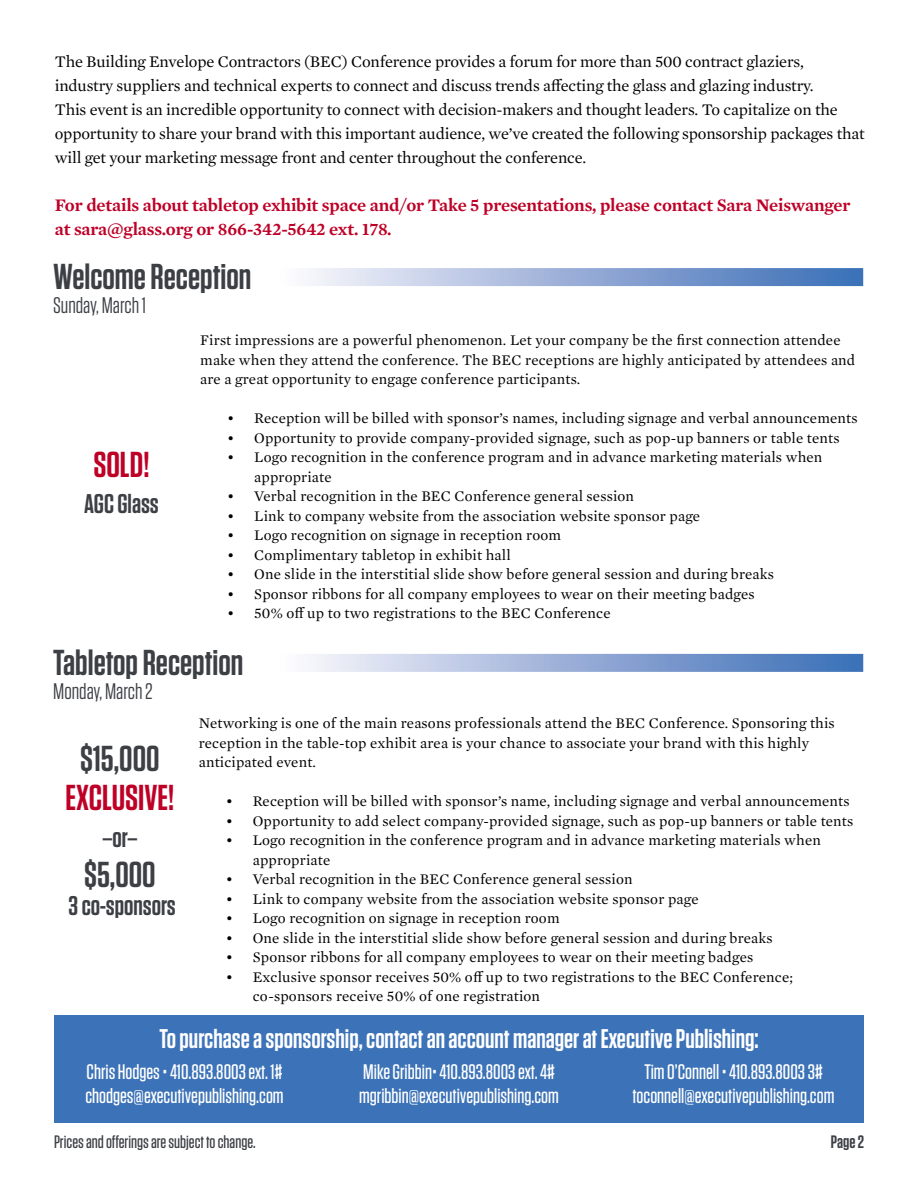
<style>
.page{position:relative;width:918px;height:1188px;background:#fff}
.page>*{position:absolute;margin:0;border:0;box-sizing:border-box;transform-origin:0 0}
.t1{font:600 36px "Tungsten";color:#3c3f44}
.t2{font:600 36px "Tungsten";color:#be0027}
.t3{font:600 27px "Tungsten";color:#fff}
.t4{font:600 27px "Tungsten";color:#3c3f44}
.t5{font:22.5px "Tungsten";color:#3c3f44}
.t6{font:500 21px/24px "Tungsten";color:#fff}
.t7{font:600 18px/24px "Mercury Text G1";letter-spacing:-.01em;color:#be0027}
.t8{font:500 18px "Tungsten";color:#3c3f44}
.t9{font:600 18px "Tungsten";color:#3c3f44}
.t10{font:16.5px/24px "Mercury Text G1";letter-spacing:-.01em;color:#000}
.t11{font:15px/19.5px "Mercury Text G1";letter-spacing:.01em;color:#000}
</style>
<div class="page">
<div style="left:277px;top:268px;width:586px;height:18px;background:linear-gradient(to right,#fff9fd,#386bb5)"></div>
<div style="left:277px;top:654px;width:586px;height:18px;background:linear-gradient(to right,#fff9fd,#386bb5)"></div>
<div style="left:54px;top:1015px;width:810px;height:108px;background:#3c72b7"></div>
<p class="t10" style="left:55px;top:49px;width:811px">The Building Envelope Contractors (BEC) Conference provides a forum for more than 500 contract glaziers, industry suppliers and technical experts to connect and discuss trends affecting the glass and glazing industry.<br>This event is an incredible opportunity to connect with decision-makers and thought leaders. To capitalize on the opportunity to share your brand with this important audience, we’ve created the following sponsorship packages that will get your marketing message front and center throughout the conference.</p>
<p class="t7" style="left:55px;top:192px;width:797px">For details about tabletop exhibit space and/or Take 5 presentations, please contact Sara Neiswanger at sara@glass.org or 866-342-5642 ext. 178.</p>
<h1 class="t1" style="left:53px;top:258px;width:199px">Welcome Reception</h1>
<h3 class="t5" style="left:53px;top:294px;width:94px">Sunday, March 1</h3>
<p class="t11" style="left:200px;top:330px;width:657px">First impressions are a powerful phenomenon. Let your company be the first connection attendee make when they attend the conference. The BEC receptions are highly anticipated by attendees and are a great opportunity to engage conference participants.</p>
<p class="t11" style="left:227px;top:408px;width:632px">• Reception will be billed with sponsor’s names, including signage and verbal announcements</p>
<p class="t11" style="left:227px;top:427px;width:614px">• Opportunity to provide company-provided signage, such as pop-up banners or table tents</p>
<p class="t11" style="left:254px;top:447px;width:570px;text-indent:-27px">• Logo recognition in the conference program and in advance marketing materials when appropriate</p>
<p class="t11" style="left:227px;top:486px;width:408px">• Verbal recognition in the BEC Conference general session</p>
<p class="t11" style="left:227px;top:505px;width:474px">• Link to company website from the association website sponsor page</p>
<p class="t11" style="left:227px;top:525px;width:335px">• Logo recognition on signage in reception room</p>
<p class="t11" style="left:227px;top:544px;width:285px">• Complimentary tabletop in exhibit hall</p>
<p class="t11" style="left:227px;top:564px;width:548px">• One slide in the interstitial slide show before general session and during breaks</p>
<p class="t11" style="left:227px;top:583px;width:529px">• Sponsor ribbons for all company employees to wear on their meeting badges</p>
<p class="t11" style="left:227px;top:603px;width:385px">• 50% off up to two registrations to the BEC Conference</p>
<h1 class="t2" style="left:93px;top:446px;width:58px">SOLD!</h1>
<h2 class="t4" style="left:84px;top:489px;width:76px">AGC Glass</h2>
<h1 class="t1" style="left:53px;top:643px;width:192px">Tabletop Reception</h1>
<h3 class="t5" style="left:53px;top:679px;width:101px">Monday, March 2</h3>
<p class="t11" style="left:199px;top:713px;width:637px">Networking is one of the main reasons professionals attend the BEC Conference. Sponsoring this reception in the table-top exhibit area is your chance to associate your brand with this highly anticipated event.</p>
<p class="t11" style="left:226px;top:791px;width:625px">• Reception will be billed with sponsor’s name, including signage and verbal announcements</p>
<p class="t11" style="left:226px;top:810px;width:629px">• Opportunity to add select company-provided signage, such as pop-up banners or table tents</p>
<p class="t11" style="left:253px;top:830px;width:570px;text-indent:-27px">• Logo recognition in the conference program and in advance marketing materials when appropriate</p>
<p class="t11" style="left:226px;top:869px;width:408px">• Verbal recognition in the BEC Conference general session</p>
<p class="t11" style="left:226px;top:888px;width:474px">• Link to company website from the association website sponsor page</p>
<p class="t11" style="left:226px;top:908px;width:335px">• Logo recognition on signage in reception room</p>
<p class="t11" style="left:226px;top:927px;width:548px">• One slide in the interstitial slide show before general session and during breaks</p>
<p class="t11" style="left:226px;top:947px;width:529px">• Sponsor ribbons for all company employees to wear on their meeting badges</p>
<p class="t11" style="left:253px;top:966px;width:542px;text-indent:-27px">• Exclusive sponsor receives 50% off up to two registrations to the BEC Conference; co-sponsors receive 50% of one registration</p>
<h2 class="t3" style="left:159px;top:1024px;width:601px">To purchase a sponsorship, contact an account manager at Executive Publishing:</h2>
<h3 class="t6" style="left:85px;top:1060px;width:200px">Chris Hodges • 410.893.8003 ext. 1# chodges@executivepublishing.com</h3>
<h3 class="t6" style="left:359px;top:1060px;width:201px">Mike Gribbin• 410.893.8003 ext. 4# mgribbin@executivepublishing.com</h3>
<h3 class="t6" style="left:633px;top:1060px;width:203px;text-align:center">Tim O’Connell • 410.893.8003 3# toconnell@executivepublishing.com</h3>
<h1 class="t1" style="left:80px;top:739px;width:81px">$15,000</h1>
<h1 class="t2" style="left:66px;top:778px;width:110px">EXCLUSIVE!</h1>
<h2 class="t4" style="left:102px;top:823px;width:37px">–or–</h2>
<h1 class="t1" style="left:84px;top:855px;width:73px">$5,000</h1>
<h2 class="t4" style="left:69px;top:892px;width:109px">3 co-sponsors</h2>
<p class="t8" style="left:54px;top:1133px;width:203px">Prices and offerings are subject to change.</p>
<p class="t9" style="left:831px;top:1133px;width:35px">Page 2</p>
</div>
